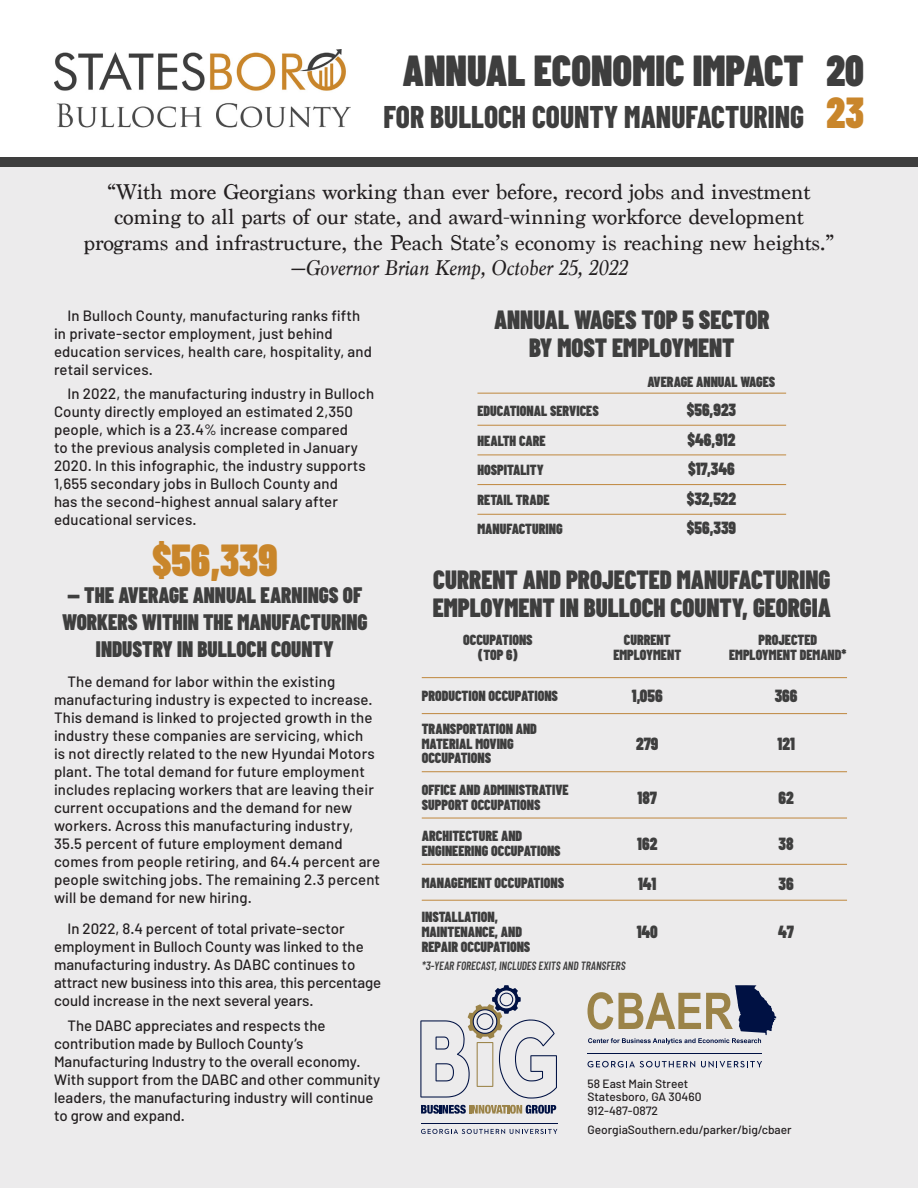
<style>
.page{position:relative;width:918px;height:1188px;background:#fff}
.page>*{position:absolute;margin:0;border:0;box-sizing:border-box;transform-origin:0 0}
.t1{font:900 45px "Barlow Condensed";color:#c9862b;scale:.94 1}
.t2{font:900 43.5px "Barlow Condensed";color:#3e3e3e;scale:.94 1}
.t3{font:900 43.5px "Barlow Condensed";color:#c9862b;scale:.94 1}
.t4{font:800 31.5px "Barlow Condensed";color:#3e3e3e;scale:.94 1}
.t5{font:900 26.55px/27.9px "Barlow Condensed";color:#3e3e3e;text-align:center;scale:.94 1}
.t6{font:22.5px/25.5px "Marion";color:#231f20;text-align:center}
.t7{font:900 22.5px/27px "Barlow Condensed";color:#3e3e3e;text-align:center;scale:.94 1}
.t8{font:italic 22.5px "Marion";color:#231f20}
.t9{font:900 17.7px "Barlow Condensed";color:#3e3e3e;scale:.94 1}
.t10{font:500 15px/18px "Barlow";letter-spacing:.01em;color:#231f20}
.t11{font:900 14.7px/14.7px "Barlow Condensed";color:#3e3e3e;scale:.94 1}
.t12{font:500 12px "Barlow";color:#231f20}
.t13{font:italic 600 12px "Barlow Condensed";color:#3e3e3e;scale:.94 1}
</style>
<div class="page">
<div style="left:0;top:158px;width:918px;height:1030px;background:#ecebec"></div>
<div style="left:0;top:157px;width:918px;height:9px;background:#3e3e3e"></div>
<img style="left:54px;top:50px;width:297px;height:78px">
<hr style="left:477px;top:393px;width:309px;height:1px;background:#bf873d">
<hr style="left:477px;top:425px;width:309px;height:1px;background:#bf873d">
<hr style="left:477px;top:455px;width:309px;height:1px;background:#bf873d">
<hr style="left:477px;top:484px;width:309px;height:1px;background:#bf873d">
<hr style="left:477px;top:514px;width:309px;height:1px;background:#bf873d">
<hr style="left:422px;top:677px;width:425px;height:1px;background:#bf873d">
<hr style="left:422px;top:713px;width:425px;height:1px;background:#bf873d">
<hr style="left:422px;top:771px;width:425px;height:1px;background:#bf873d">
<hr style="left:422px;top:818px;width:425px;height:1px;background:#bf873d">
<hr style="left:422px;top:864px;width:425px;height:1px;background:#bf873d">
<hr style="left:422px;top:900px;width:425px;height:1px;background:#bf873d">
<svg style="left:421px;top:1129px;width:136px;height:5px"></svg>
<hr style="left:421px;top:1123px;width:136px;height:1px;background:#001143">
<svg style="left:421px;top:1105px;width:135px;height:9px"></svg>
<svg style="left:420px;top:985px;width:137px;height:114px"></svg>
<svg style="left:588px;top:1061px;width:107px;height:6px"></svg>
<svg style="left:701px;top:1061px;width:61px;height:6px"></svg>
<hr style="left:588px;top:1053px;width:174px;height:1px;background:#001143">
<svg style="left:588px;top:985px;width:188px;height:59px"></svg>
<p class="t2" style="left:402px;top:44px;width:429px">ANNUAL ECONOMIC IMPACT</p>
<p class="t4" style="left:383px;top:97px;width:449px">FOR BULLOCH COUNTY MANUFACTURING</p>
<p class="t2" style="left:826px;top:44px;width:41px">20</p>
<p class="t3" style="left:827px;top:85px;width:41px">23</p>
<p class="t6" style="left:84px;top:179px;width:752px">“With more Georgians working than ever before, record jobs and investment coming to all parts of our state, and award-winning workforce development programs and infrastructure, the Peach State’s economy is reaching new heights.”</p>
<p class="t8" style="left:290px;top:253px;width:339px">—Governor Brian Kemp, October 25, 2022</p>
<p class="t10" style="left:54px;top:306px;width:320px;text-indent:14px">In Bulloch County, manufacturing ranks fifth in private-sector employment, just behind education services, health care, hospitality, and retail services.</p>
<p class="t10" style="left:54px;top:385px;width:322px;text-indent:14px">In 2022, the manufacturing industry in Bulloch County directly employed an estimated 2,350 people, which is a 23.4% increase compared<br>to the previous analysis completed in January 2020. In this infographic, the industry supports 1,655 secondary jobs in Bulloch County and<br>has the second-highest annual salary after educational services.</p>
<p class="t1" style="left:152px;top:532px;width:135px">$56,339</p>
<p class="t7" style="left:62px;top:581px;width:327px">— THE AVERAGE ANNUAL EARNINGS OF<br>WORKERS WITHIN THE MANUFACTURING<br>INDUSTRY IN BULLOCH COUNTY</p>
<p class="t10" style="left:54px;top:672px;width:328px;text-indent:14px">The demand for labor within the existing manufacturing industry is expected to increase.<br>This demand is linked to projected growth in the industry these companies are servicing, which<br>is not directly related to the new Hyundai Motors plant. The total demand for future employment includes replacing workers that are leaving their current occupations and the demand for new workers. Across this manufacturing industry, 35.5 percent of future employment demand comes from people retiring, and 64.4 percent are people switching jobs. The remaining 2.3 percent will be demand for new hiring.</p>
<p class="t10" style="left:54px;top:919px;width:329px;text-indent:14px">In 2022, 8.4 percent of total private-sector employment in Bulloch County was linked to the manufacturing industry. As DABC continues to attract new business into this area, this percentage could increase in the next several years.</p>
<p class="t10" style="left:54px;top:1016px;width:328px;text-indent:14px">The DABC appreciates and respects the contribution made by Bulloch County’s Manufacturing Industry to the overall economy.<br>With support from the DABC and other community leaders, the manufacturing industry will continue to grow and expand.</p>
<p class="t5" style="left:494px;top:305px;width:295px">ANNUAL WAGES TOP 5 SECTOR<br>BY MOST EMPLOYMENT</p>
<p class="t11" style="left:648px;top:374px;width:137px">AVERAGE ANNUAL WAGES</p>
<p class="t11" style="left:477px;top:403px;width:131px">EDUCATIONAL SERVICES</p>
<p class="t9" style="left:687px;top:399px;width:54px">$56,923</p>
<p class="t11" style="left:477px;top:433px;width:74px">HEALTH CARE</p>
<p class="t9" style="left:687px;top:428px;width:53px">$46,912</p>
<p class="t11" style="left:477px;top:462px;width:72px">HOSPITALITY</p>
<p class="t9" style="left:688px;top:458px;width:51px">$17,346</p>
<p class="t11" style="left:477px;top:492px;width:78px">RETAIL TRADE</p>
<p class="t9" style="left:687px;top:487px;width:54px">$32,522</p>
<p class="t11" style="left:477px;top:521px;width:92px">MANUFACTURING</p>
<p class="t9" style="left:687px;top:517px;width:54px">$56,339</p>
<p class="t5" style="left:433px;top:565px;width:425px;text-align:left">CURRENT AND PROJECTED MANUFACTURING<br>EMPLOYMENT IN BULLOCH COUNTY, GEORGIA</p>
<p class="t11" style="left:463px;top:632px;width:75px">OCCUPATIONS</p>
<p class="t11" style="left:478px;top:647px;width:43px">(TOP 6)</p>
<p class="t11" style="left:624px;top:632px;width:51px">CURRENT</p>
<p class="t11" style="left:613px;top:647px;width:74px">EMPLOYMENT</p>
<p class="t11" style="left:758px;top:632px;width:64px">PROJECTED</p>
<p class="t11" style="left:729px;top:647px;width:126px">EMPLOYMENT DEMAND*</p>
<p class="t9" style="left:632px;top:685px;width:34px">1,056</p>
<p class="t9" style="left:775px;top:685px;width:26px">366</p>
<p class="t9" style="left:636px;top:733px;width:25px">279</p>
<p class="t9" style="left:777px;top:733px;width:20px">121</p>
<p class="t11" style="left:422px;top:688px;width:146px">PRODUCTION OCCUPATIONS</p>
<p class="t11" style="left:422px;top:721px;width:124px">TRANSPORTATION AND<br>MATERIAL MOVING<br>OCCUPATIONS</p>
<p class="t11" style="left:422px;top:782px;width:158px">OFFICE AND ADMINISTRATIVE<br>SUPPORT OCCUPATIONS</p>
<p class="t11" style="left:422px;top:828px;width:149px">ARCHITECTURE AND<br>ENGINEERING OCCUPATIONS</p>
<p class="t11" style="left:422px;top:875px;width:153px">MANAGEMENT OCCUPATIONS</p>
<p class="t11" style="left:422px;top:909px;width:117px">INSTALLATION,<br>MAINTENANCE, AND<br>REPAIR OCCUPATIONS</p>
<p class="t9" style="left:638px;top:786px;width:22px">187</p>
<p class="t9" style="left:779px;top:786px;width:18px">62</p>
<p class="t9" style="left:637px;top:833px;width:23px">162</p>
<p class="t9" style="left:779px;top:833px;width:17px">38</p>
<p class="t9" style="left:638px;top:872px;width:21px">141</p>
<p class="t9" style="left:779px;top:872px;width:18px">36</p>
<p class="t9" style="left:637px;top:921px;width:24px">140</p>
<p class="t9" style="left:778px;top:921px;width:18px">47</p>
<p class="t13" style="left:422px;top:958px;width:218px">*3-YEAR FORECAST, INCLUDES EXITS AND TRANSFERS</p>
<p class="t12" style="left:588px;top:1076px;width:102px">58 East Main Street</p>
<p class="t12" style="left:588px;top:1090px;width:116px">Statesboro, GA 30460</p>
<p class="t12" style="left:588px;top:1103px;width:72px">912-487-0872</p>
<p class="t12" style="left:588px;top:1122px;width:206px">GeorgiaSouthern.edu/parker/big/cbaer</p>
</div>
